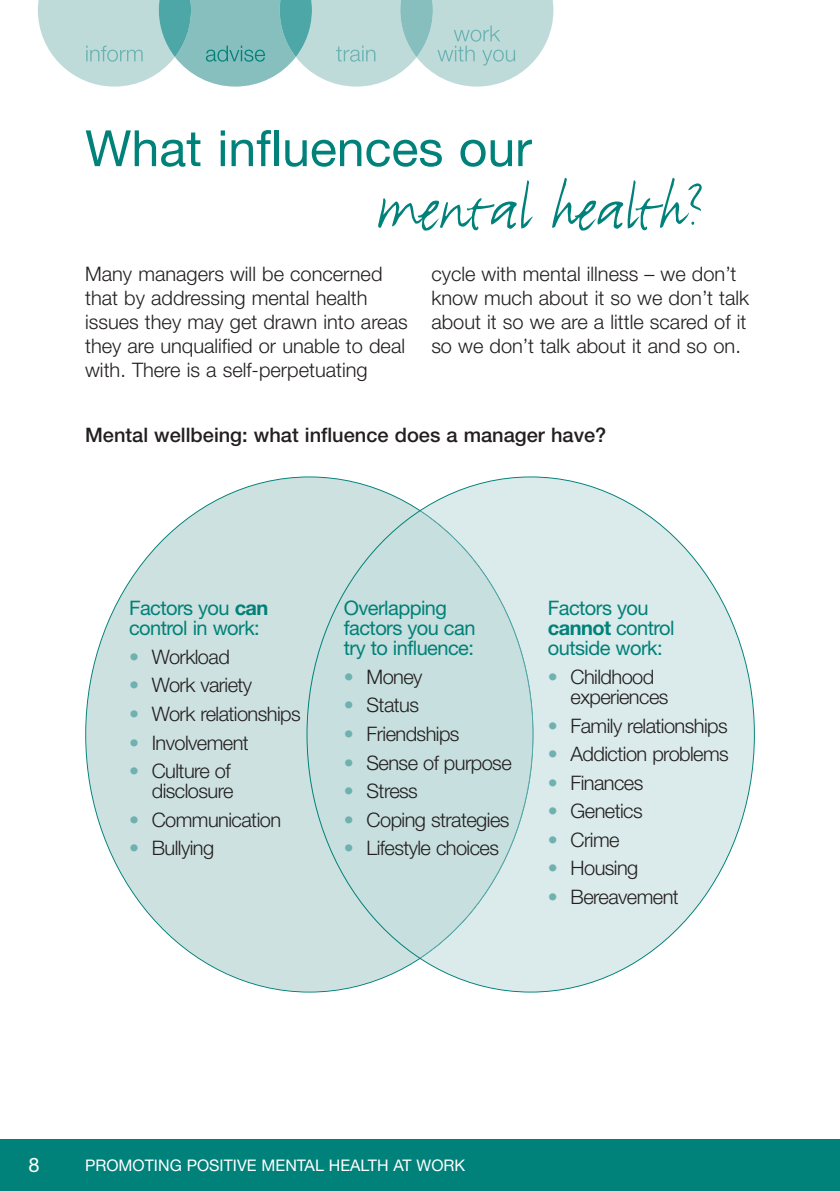
<style>
.page{position:relative;width:840px;height:1191px;background:#fff}
.page>*{position:absolute;margin:0;border:0;box-sizing:border-box;transform-origin:0 0}
.t1{font:68px "FF Justlefthand";color:#008179}
.t2{font:50px "Helvetica Neue";color:#008179}
.t3{font:300 20px/20px "Helvetica Neue";letter-spacing:-.03em;color:#231f20;text-align:right}
.t4{font:300 20px/24px "Helvetica Neue";color:#231f20}
.t5{font:20px/20px "Helvetica Neue";letter-spacing:-.03em;color:#008179}
.t6{font:500 20px "Helvetica Neue";color:#231f20}
.t7{font:20px "Helvetica Neue";color:#fff}
.t8{font:16px "Helvetica Neue";color:#fff}
.s1{font-weight:700}
.s2{color:#6eb1b0}
</style>
<div class="page">
<hr style="left:839px;top:1140px;width:1px;height:51px;background:#008179">
<div style="left:0;top:1140px;width:839px;height:51px;background:#008179"></div>
<svg style="left:38px;top:0;width:515px;height:87px"></svg>
<div style="left:86px;top:477px;width:446px;height:514px;background:#cde1e0;border-radius:50%"></div>
<svg style="left:420px;top:478px;width:333px;height:513px;fill:#dbeaea"></svg>
<svg style="left:309px;top:511px;width:111px;height:446px"></svg>
<svg style="left:420px;top:510px;width:113px;height:448px"></svg>
<h2 class="t2" style="left:85px;top:130px;width:448px">What influences our</h2>
<h1 class="t1" style="left:376px;top:163px;width:330px">mental health?</h1>
<p class="t4" style="left:85px;top:264px;width:324px">Many managers will be concerned that by addressing mental health issues they may get drawn into areas they are unqualified or unable to deal with. There is a self-perpetuating</p>
<p class="t4" style="left:431px;top:264px;width:319px">cycle with mental illness – we don’t know much about it so we don’t talk about it so we are a little scared of it so we don’t talk about it and so on.</p>
<p class="t6" style="left:85px;top:428px;width:522px">Mental wellbeing: what influence does a manager have?</p>
<p class="t5" style="left:129px;top:600px;width:141px">Factors you <span class="s1">can </span>control in work:</p>
<p class="t3" style="left:129px;top:648px;width:102px"><span class="s2">•</span> Workload</p>
<p class="t3" style="left:129px;top:677px;width:125px"><span class="s2">•</span> Work variety</p>
<p class="t3" style="left:129px;top:706px;width:173px"><span class="s2">•</span> Work relationships</p>
<p class="t3" style="left:129px;top:734px;width:121px"><span class="s2">•</span> Involvement</p>
<p class="t3" style="left:129px;top:763px;width:106px"><span class="s2">•</span> Culture of disclosure</p>
<p class="t3" style="left:129px;top:811px;width:153px"><span class="s2">•</span> Communication</p>
<p class="t3" style="left:129px;top:840px;width:87px"><span class="s2">•</span> Bullying</p>
<p class="t5" style="left:343px;top:600px;width:133px">Overlapping factors you can try to influence:</p>
<p class="t3" style="left:343px;top:668px;width:80px"><span class="s2">•</span> Money</p>
<p class="t3" style="left:343px;top:697px;width:77px"><span class="s2">•</span> Status</p>
<p class="t3" style="left:343px;top:726px;width:117px"><span class="s2">•</span> Friendships</p>
<p class="t3" style="left:343px;top:754px;width:169px"><span class="s2">•</span> Sense of purpose</p>
<p class="t3" style="left:343px;top:783px;width:75px"><span class="s2">•</span> Stress</p>
<p class="t3" style="left:343px;top:811px;width:167px"><span class="s2">•</span> Coping strategies</p>
<p class="t3" style="left:343px;top:840px;width:157px"><span class="s2">•</span> Lifestyle choices</p>
<p class="t5" style="left:547px;top:600px;width:128px">Factors you <span class="s1">cannot</span> control outside work:</p>
<p class="t3" style="left:570px;top:668px;width:99px;text-align:left;text-indent:-23px"><span class="s2">•</span> Childhood experiences</p>
<p class="t3" style="left:547px;top:717px;width:181px"><span class="s2">•</span> Family relationships</p>
<p class="t3" style="left:547px;top:746px;width:182px"><span class="s2">•</span> Addiction problems</p>
<p class="t3" style="left:547px;top:774px;width:97px"><span class="s2">•</span> Finances</p>
<p class="t3" style="left:547px;top:803px;width:96px"><span class="s2">•</span> Genetics</p>
<p class="t3" style="left:547px;top:831px;width:73px"><span class="s2">•</span> Crime</p>
<p class="t3" style="left:547px;top:860px;width:92px"><span class="s2">•</span> Housing</p>
<p class="t3" style="left:547px;top:888px;width:132px"><span class="s2">•</span> Bereavement</p>
<p class="t7" style="left:28px;top:1158px;width:13px">8</p>
<p class="t8" style="left:85px;top:1159px;width:381px">PROMOTING POSITIVE MENTAL HEALTH AT WORK</p>
</div>
